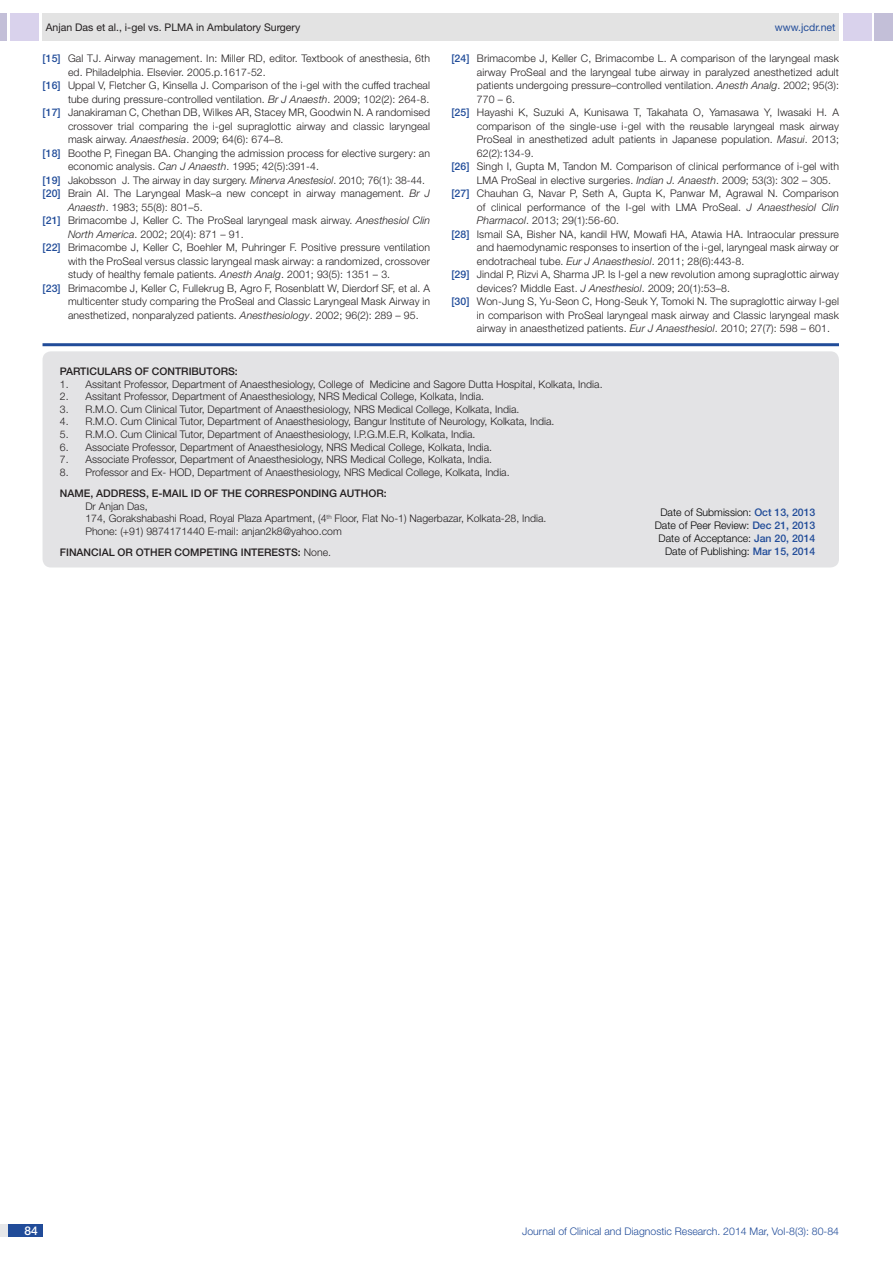
<style>
.page{position:relative;width:893px;height:1263px;background:#fff}
.page>*{position:absolute;margin:0;border:0;box-sizing:border-box;transform-origin:0 0}
.t1{font:500 12px "Helvetica Neue";color:#fff}
.con_particulars{font:300 10.5px "Helvetica Neue";letter-spacing:.01em;color:#231f20}
.t2{font:300 10.5px/12.6px "Helvetica Neue";color:#000;text-align:center}
.t3{font:300 10.5px "Helvetica Neue";color:#214c99}
.Body_text{font:500 10.5px "Helvetica Neue";color:#231f20}
.con_particulars-2{font:500 10.5px "Helvetica Neue";color:#231f20}
.t4{font:10.5px "Helvetica Neue";color:#231f20}
.t5{font:10.5px "Helvetica Neue";color:#214c99}
.Body_text-2{font:300 10.5px "Helvetica Neue";color:#231f20}
.s1{font-weight:500;color:#214c99}
.s2{font-style:italic}
.s3{font-weight:500}
</style>
<div class="page">
<div style="left:0;top:13px;width:7px;height:28px;background:#c3bfd8"></div>
<div style="left:10px;top:13px;width:29px;height:28px;background:#d9d2ec"></div>
<div style="left:43px;top:13px;width:796px;height:28px;background:#e3e3e3"></div>
<div style="left:875px;top:13px;width:18px;height:28px;background:#c3bfd8"></div>
<div style="left:843px;top:13px;width:29px;height:28px;background:#d9d2ec"></div>
<div style="left:0;top:1224px;width:43px;height:13px;background:#e6e7e9"></div>
<div style="left:8px;top:1224px;width:35px;height:13px;background:#214c99"></div>
<hr style="left:43px;top:343px;width:796px;height:3px;background:#214c99">
<div style="left:43px;top:351px;width:796px;height:216px;background:#e3e3e5;border-radius:9px"></div>
<p class="t4" style="left:46px;top:21px;width:256px">Anjan Das et al., i-gel vs. PLMA in Ambulatory Surgery</p>
<p class="t5" style="left:775px;top:21px;width:62px">www.jcdr.net</p>
<p class="con_particulars" style="left:43px;top:52px;width:389px"><span class="s1">[15]</span> Gal TJ. Airway management. In: Miller RD, editor. Textbook of anesthesia, 6th</p>
<p class="con_particulars" style="left:68px;top:66px;width:199px">ed. Philadelphia. Elsevier. 2005.p.1617-52.</p>
<p class="con_particulars" style="left:43px;top:79px;width:389px"><span class="s1">[16]</span> Uppal V, Fletcher G, Kinsella J. Comparison of the i-gel with the cuffed tracheal</p>
<p class="con_particulars" style="left:68px;top:93px;width:363px">tube during pressure-controlled ventilation. <span class="s2">Br J Anaesth</span>. 2009; 102(2): 264-8.</p>
<p class="con_particulars" style="left:43px;top:106px;width:389px"><span class="s1">[17]</span> Janakiraman C, Chethan DB, Wilkes AR, Stacey MR, Goodwin N. A randomised</p>
<p class="con_particulars" style="left:68px;top:120px;width:364px">crossover trial comparing the i-gel supraglottic airway and classic laryngeal</p>
<p class="con_particulars" style="left:68px;top:133px;width:217px">mask airway. <span class="s2">Anaesthesia</span>. 2009; 64(6): 674–8.</p>
<p class="con_particulars" style="left:43px;top:147px;width:389px"><span class="s1">[18]</span> Boothe P, Finegan BA. Changing the admission process for elective surgery: an</p>
<p class="con_particulars" style="left:68px;top:160px;width:253px">economic analysis. <span class="s2">Can J Anaesth</span>. 1995; 42(5):391-4.</p>
<p class="con_particulars" style="left:43px;top:174px;width:384px"><span class="s1">[19]</span> Jakobsson J. The airway in day surgery. <span class="s2">Minerva Anestesiol</span>. 2010; 76(1): 38-44.</p>
<p class="con_particulars" style="left:43px;top:187px;width:389px"><span class="s1">[20]</span> Brain AI. The Laryngeal Mask–a new concept in airway management. <span class="s2">Br J</span></p>
<p class="con_particulars" style="left:68px;top:201px;width:136px"><span class="s2">Anaesth</span>. 1983; 55(8): 801–5.</p>
<p class="con_particulars" style="left:43px;top:214px;width:389px"><span class="s1">[21]</span> Brimacombe J, Keller C. The ProSeal laryngeal mask airway. <span class="s2">Anesthesiol Clin</span></p>
<p class="con_particulars" style="left:68px;top:228px;width:177px"><span class="s2">North America</span>. 2002; 20(4): 871 – 91.</p>
<p class="con_particulars" style="left:43px;top:241px;width:389px"><span class="s1">[22]</span> Brimacombe J, Keller C, Boehler M, Puhringer F. Positive pressure ventilation</p>
<p class="con_particulars" style="left:68px;top:255px;width:364px">with the ProSeal versus classic laryngeal mask airway: a randomized, crossover</p>
<p class="con_particulars" style="left:68px;top:268px;width:324px">study of healthy female patients. <span class="s2">Anesth Analg</span>. 2001; 93(5): 1351 – 3.</p>
<p class="con_particulars" style="left:43px;top:282px;width:389px"><span class="s1">[23]</span> Brimacombe J, Keller C, Fullekrug B, Agro F, Rosenblatt W, Dierdorf SF, et al. A</p>
<p class="con_particulars" style="left:68px;top:295px;width:364px">multicenter study comparing the ProSeal and Classic Laryngeal Mask Airway in</p>
<p class="con_particulars" style="left:68px;top:309px;width:352px">anesthetized, nonparalyzed patients. <span class="s2">Anesthesiology</span>. 2002; 96(2): 289 – 95.</p>
<p class="con_particulars" style="left:451px;top:52px;width:389px"><span class="s1">[24]</span> Brimacombe J, Keller C, Brimacombe L. A comparison of the laryngeal mask</p>
<p class="con_particulars" style="left:477px;top:66px;width:364px">airway ProSeal and the laryngeal tube airway in paralyzed anesthetized adult</p>
<p class="con_particulars" style="left:477px;top:79px;width:364px">patients undergoing pressure–controlled ventilation. <span class="s2">Anesth Analg</span>. 2002; 95(3):</p>
<p class="con_particulars" style="left:477px;top:93px;width:40px">770 – 6.</p>
<p class="con_particulars" style="left:451px;top:106px;width:389px"><span class="s1">[25]</span> Hayashi K, Suzuki A, Kunisawa T, Takahata O, Yamasawa Y, Iwasaki H. A</p>
<p class="con_particulars" style="left:477px;top:120px;width:364px">comparison of the single-use i-gel with the reusable laryngeal mask airway</p>
<p class="con_particulars" style="left:477px;top:133px;width:364px">ProSeal in anesthetized adult patients in Japanese population. <span class="s2">Masui</span>. 2013;</p>
<p class="con_particulars" style="left:477px;top:147px;width:58px">62(2):134-9.</p>
<p class="con_particulars" style="left:451px;top:160px;width:389px"><span class="s1">[26]</span> Singh I, Gupta M, Tandon M. Comparison of clinical performance of i-gel with</p>
<p class="con_particulars" style="left:477px;top:174px;width:356px">LMA ProSeal in elective surgeries. <span class="s2">Indian J. Anaesth</span>. 2009; 53(3): 302 – 305.</p>
<p class="con_particulars" style="left:451px;top:187px;width:389px"><span class="s1">[27]</span> Chauhan G, Navar P, Seth A, Gupta K, Panwar M, Agrawal N. Comparison</p>
<p class="con_particulars" style="left:477px;top:201px;width:364px">of clinical performance of the I-gel with LMA ProSeal. <span class="s2">J Anaesthesiol Clin</span></p>
<p class="con_particulars" style="left:477px;top:214px;width:144px"><span class="s2">Pharmacol</span>. 2013; 29(1):56-60.</p>
<p class="con_particulars" style="left:451px;top:228px;width:389px"><span class="s1">[28]</span> Ismail SA, Bisher NA, kandil HW, Mowafi HA, Atawia HA. Intraocular pressure</p>
<p class="con_particulars" style="left:477px;top:241px;width:364px">and haemodynamic responses to insertion of the i-gel, laryngeal mask airway or</p>
<p class="con_particulars" style="left:477px;top:255px;width:269px">endotracheal tube. <span class="s2">Eur J Anaesthesiol</span>. 2011; 28(6):443-8.</p>
<p class="con_particulars" style="left:451px;top:268px;width:389px"><span class="s1">[29]</span> Jindal P, Rizvi A, Sharma JP. Is I-gel a new revolution among supraglottic airway</p>
<p class="con_particulars" style="left:477px;top:282px;width:255px">devices? Middle East. <span class="s2">J Anesthesiol</span>. 2009; 20(1):53–8.</p>
<p class="con_particulars" style="left:451px;top:295px;width:389px"><span class="s1">[30]</span> Won-Jung S, Yu-Seon C, Hong-Seuk Y, Tomoki N. The supraglottic airway I-gel</p>
<p class="con_particulars" style="left:477px;top:309px;width:364px">in comparison with ProSeal laryngeal mask airway and Classic laryngeal mask</p>
<p class="con_particulars" style="left:477px;top:322px;width:355px">airway in anaesthetized patients. <span class="s2">Eur J Anaesthesiol</span>. 2010; 27(7): 598 – 601.</p>
<p class="Body_text" style="left:60px;top:365px;width:108px">PARTI CULARS OF CONTRIBUTORS</p>
<p class="Body_text" style="left:235px;top:365px;width:4px">:</p>
<p class="con_particulars" style="left:60px;top:377px;width:544px">1. Assitant Professor, Department of Anaesthesiology, College of Medicine and Sagore Dutta Hospital, Kolkata, India.</p>
<p class="con_particulars" style="left:60px;top:390px;width:426px">2. Assitant Professor, Department of Anaesthesiology, NRS Medical College, Kolkata, India.</p>
<p class="con_particulars" style="left:60px;top:403px;width:461px">3. R.M.O. Cum Clinical Tutor, Department of Anaesthesiology, NRS Medical College, Kolkata, India.</p>
<p class="con_particulars" style="left:60px;top:415px;width:496px">4. R.M.O. Cum Clinical Tutor, Department of Anaesthesiology, Bangur Institute of Neurology, Kolkata, India.</p>
<p class="con_particulars" style="left:60px;top:428px;width:417px">5. R.M.O. Cum Clinical Tutor, Department of Anaesthesiology, I.P.G.M.E.R, Kolkata, India.</p>
<p class="con_particulars" style="left:60px;top:440px;width:434px">6. Associate Professor, Department of Anaesthesiology, NRS Medical College, Kolkata, India.</p>
<p class="con_particulars" style="left:60px;top:453px;width:434px">7. Associate Professor, Department of Anaesthesiology, NRS Medical College, Kolkata, India.</p>
<p class="con_particulars" style="left:60px;top:466px;width:451px">8. Professor and Ex- HOD, Department of Anaesthesiology, NRS Medical College, Kolkata, India.</p>
<p class="con_particulars-2" style="left:60px;top:487px;width:67px">NAME, ADDRESS</p>
<p class="con_particulars-2" style="left:146px;top:487px;width:83px">, E-MAIL ID OF THE</p>
<p class="con_particulars-2" style="left:245px;top:487px;width:16px">CORRESPON</p>
<p class="con_particulars-2" style="left:311px;top:487px;width:45px">DING AUTHOR</p>
<p class="con_particulars-2" style="left:384px;top:487px;width:4px">:</p>
<p class="con_particulars" style="left:85px;top:499px;width:64px">Dr Anjan Das,</p>
<p class="con_particulars" style="left:85px;top:512px;width:463px">174, Gorakshabashi Road, Royal Plaza Apartment, (4<sup>th</sup> Floor, Flat No-1) Nagerbazar, Kolkata-28, India.</p>
<p class="con_particulars" style="left:85px;top:525px;width:258px">Phone: (+91) 9874171440 E-mail: anjan2k8@yahoo.com</p>
<p class="Body_text" style="left:60px;top:546px;width:85px">Financial OR OTHER</p>
<p class="Body_text" style="left:175px;top:546px;width:32px">COMPETIN</p>
<p class="Body_text" style="left:230px;top:546px;width:19px">G INTERESTS</p>
<p class="Body_text-2" style="left:298px;top:546px;width:35px"><span class="s3">:</span> None.</p>
<p class="t2" style="left:655px;top:506px;width:162px">Date of Submission: <span class="s1">Oct 13, 2013<br></span>Date of Peer Review: <span class="s1">Dec 21, 2013<br></span>Date of Acceptance: <span class="s1">Jan 20, 2014</span></p>
<p class="t2" style="left:665px;top:545px;width:152px">Date of Publishing: <span class="s1">Mar 15, 2014</span></p>
<p class="t1" style="left:24px;top:1223px;width:15px">84</p>
<p class="t3" style="left:522px;top:1225px;width:318px">Journal of Clinical and Diagnostic Research. 2014 Mar, Vol-8(3): 80-84</p>
</div>
